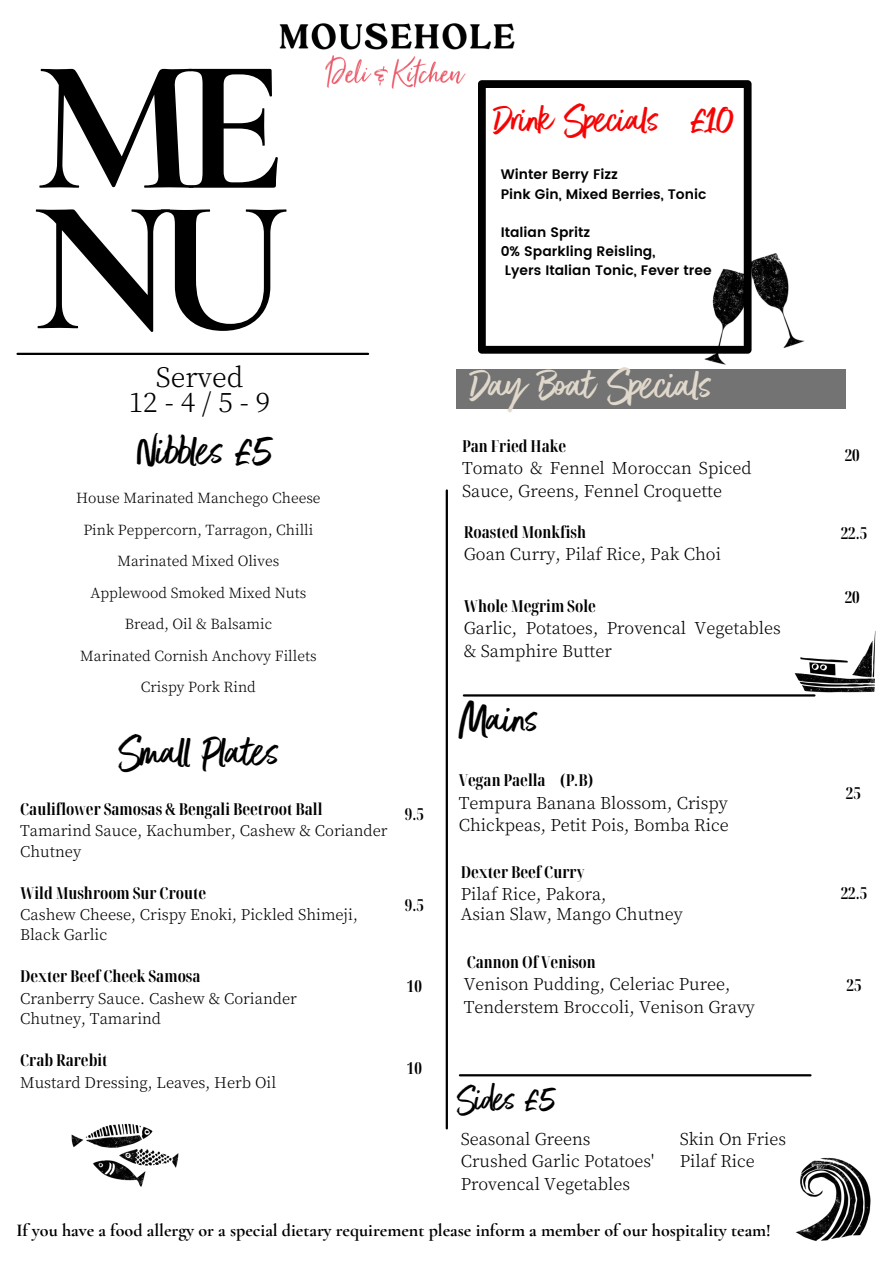
<style>
.page{position:relative;width:894px;height:1264px;background:#fff}
.page>*{position:absolute;margin:0;border:0;box-sizing:border-box;transform-origin:0 0}
.t1{font:700 190.05px/140.6px "Cormorant Garamond";color:#000}
.t2{font:49.5px "Better Times";letter-spacing:-.03em;color:#000}
.t3{font:49.5px "Better Times";letter-spacing:-.03em;color:#e0d8cb}
.t4{font:45px "Better Times";letter-spacing:-.03em;color:#f60404}
.t5{font:40.5px "Better Times";letter-spacing:-.03em;color:#000}
.t6{font:300 27px/24.8px "Noto Serif TC";color:#000;text-align:center}
.t7{font:700 18px "Cormorant Garamond";color:#000}
.t8{font:300 16.5px/22.5px "Noto Serif TC";color:#000}
.t9{font:700 extra-condensed 16.5px "Noto Serif Display";color:#000}
.t10{font:300 15px/20.2px "Noto Serif TC";color:#000}
.t11{font:300 14.1px "Noto Serif TC";color:#000}
.t12{font:600 13.8px "Poppins";color:#000}
.s1{font-family:"Noto Serif Display";font-weight:700;font-stretch:extra-condensed}
</style>
<div class="page">
<hr style="left:18px;top:353px;width:350px;height:2px;background:#000">
<hr style="left:464px;top:694px;width:350px;height:2px;background:#000">
<hr style="left:445px;top:490px;width:3px;height:638px;background:#000">
<div style="left:456px;top:369px;width:389px;height:40px;background:#737373"></div>
<img style="left:279px;top:23px;width:236px;height:66px">
<img style="left:795px;top:1157px;width:76px;height:84px">
<hr style="left:460px;top:1074px;width:350px;height:2px;background:#000">
<svg style="left:478px;top:80px;width:273px;height:274px"></svg>
<img style="left:673px;top:248px;width:132px;height:117px">
<img style="left:787px;top:631px;width:89px;height:65px">
<img style="left:71px;top:1123px;width:108px;height:64px">
<p class="t1" style="left:32px;top:57px;width:258px">ME<br>NU</p>
<p class="t6" style="left:129px;top:363px;width:140px">Served<br>12-4/5-9</p>
<h4 class="t2" style="left:136px;top:423px;width:138px">Nibbles £5</h4>
<p class="t11" style="left:76px;top:487px;width:246px">House Marinated Manchego Cheese</p>
<p class="t11" style="left:83px;top:518px;width:231px">Pink Peppercorn, Tarragon, Chilli</p>
<p class="t11" style="left:117px;top:550px;width:163px">Marinated Mixed Olives</p>
<p class="t11" style="left:90px;top:581px;width:217px">Applewood Smoked Mixed Nuts</p>
<p class="t11" style="left:125px;top:613px;width:149px">Bread, Oil &amp; Balsamic</p>
<h6 class="t11" style="left:80px;top:644px;width:238px">Marinated Cornish Anchovy Fillets</h6>
<p class="t11" style="left:141px;top:676px;width:116px">Crispy Pork Rind</p>
<p class="t2" style="left:117px;top:724px;width:164px">Small Plates</p>
<p class="t9" style="left:20px;top:797px;width:304px">Cauliflower Samosas &amp; Bengali Beetroot Ball</p>
<h2 class="t10" style="left:20px;top:819px;width:369px">Tamarind Sauce, Kachumber, Cashew &amp; Coriander<br>Chutney</h2>
<h6 class="t9" style="left:20px;top:881px;width:188px">Wild Mushroom Sur Croute</h6>
<h5 class="t10" style="left:20px;top:903px;width:339px">Cashew Cheese, Crispy Enoki, Pickled Shimeji,<br>Black Garlic</h5>
<p class="t9" style="left:20px;top:964px;width:182px">Dexter Beef Cheek Samosa</p>
<p class="t10" style="left:20px;top:987px;width:278px">Cranberry Sauce. Cashew &amp; Coriander<br>Chutney, Tamarind</p>
<h5 class="t9" style="left:20px;top:1048px;width:89px">Crab Rarebit</h5>
<p class="t10" style="left:20px;top:1071px;width:257px">Mustard Dressing, Leaves, Herb Oil</p>
<h6 class="t9" style="left:405px;top:802px;width:21px">9.5</h6>
<p class="t9" style="left:405px;top:892px;width:21px">9.5</p>
<p class="t9" style="left:407px;top:974px;width:17px">10</p>
<h6 class="t9" style="left:407px;top:1056px;width:17px">10</h6>
<h5 class="t4" style="left:494px;top:95px;width:242px">Drink Specials £10</h5>
<p class="t12" style="left:500px;top:167px;width:119px">Winter Berry Fizz</p>
<h2 class="t12" style="left:500px;top:186px;width:207px">Pink Gin, Mixed Berries, Tonic</h2>
<h2 class="t12" style="left:500px;top:224px;width:91px">Italian Spritz</h2>
<p class="t12" style="left:500px;top:243px;width:156px">0% Sparkling Reisling,</p>
<h6 class="t12" style="left:504px;top:263px;width:208px">Lyers Italian Tonic, Fever tree</h6>
<p class="t3" style="left:470px;top:358px;width:243px">Day Boat Specials</p>
<p class="t8" style="left:462px;top:433px;width:291px"><span class="s1">Pan Fried Hake<br></span>Tomato &amp; Fennel Moroccan Spiced<br>Sauce, Greens, Fennel Croquette</p>
<p class="t8" style="left:463px;top:519px;width:259px"><span class="s1">Roasted Monkfish<br></span>Goan Curry, Pilaf Rice, Pak Choi</p>
<p class="t8" style="left:463px;top:593px;width:318px"><span class="s1">Whole Megrim Sole<br></span>Garlic, Potatoes, Provencal Vegetables &amp; Samphire Butter</p>
<p class="t2" style="left:458px;top:692px;width:82px">Mains</p>
<p class="t8" style="left:458px;top:767px;width:271px"><span class="s1">Vegan Paella (P.B)<br></span>Tempura Banana Blossom, Crispy<br>Chickpeas, Petit Pois, Bomba Rice</p>
<h6 class="t8" style="left:460px;top:860px;width:223px;line-height:20.9px"><span class="s1">Dexter Beef Curry<br></span>Pilaf Rice, Pakora,<br>Asian Slaw, Mango Chutney</h6>
<h3 class="t8" style="left:463px;top:949px;width:292px"><span class="s1">Cannon Of Venison<br></span>Venison Pudding, Celeriac Puree,<br>Tenderstem Broccoli, Venison Gravy</h3>
<h2 class="t5" style="left:456px;top:1077px;width:101px">Sides £5</h2>
<p class="t8" style="left:460px;top:1126px;width:131px">Seasonal Greens</p>
<p class="t8" style="left:679px;top:1126px;width:108px">Skin On Fries</p>
<p class="t8" style="left:460px;top:1148px;width:195px">Crushed Garlic Potatoes'</p>
<p class="t8" style="left:679px;top:1148px;width:77px">Pilaf Rice</p>
<p class="t8" style="left:460px;top:1171px;width:171px">Provencal Vegetables</p>
<p class="t7" style="left:16px;top:1219px;width:755px">If you have a food allergy or a special dietary requirement please inform a member of our hospitality team!</p>
<p class="t9" style="left:844px;top:443px;width:17px">20</p>
<p class="t9" style="left:840px;top:521px;width:28px">22.5</p>
<p class="t9" style="left:844px;top:585px;width:17px">20</p>
<p class="t9" style="left:845px;top:781px;width:17px">25</p>
<p class="t9" style="left:840px;top:881px;width:28px">22.5</p>
<h6 class="t9" style="left:846px;top:973px;width:17px">25</h6>
</div>
